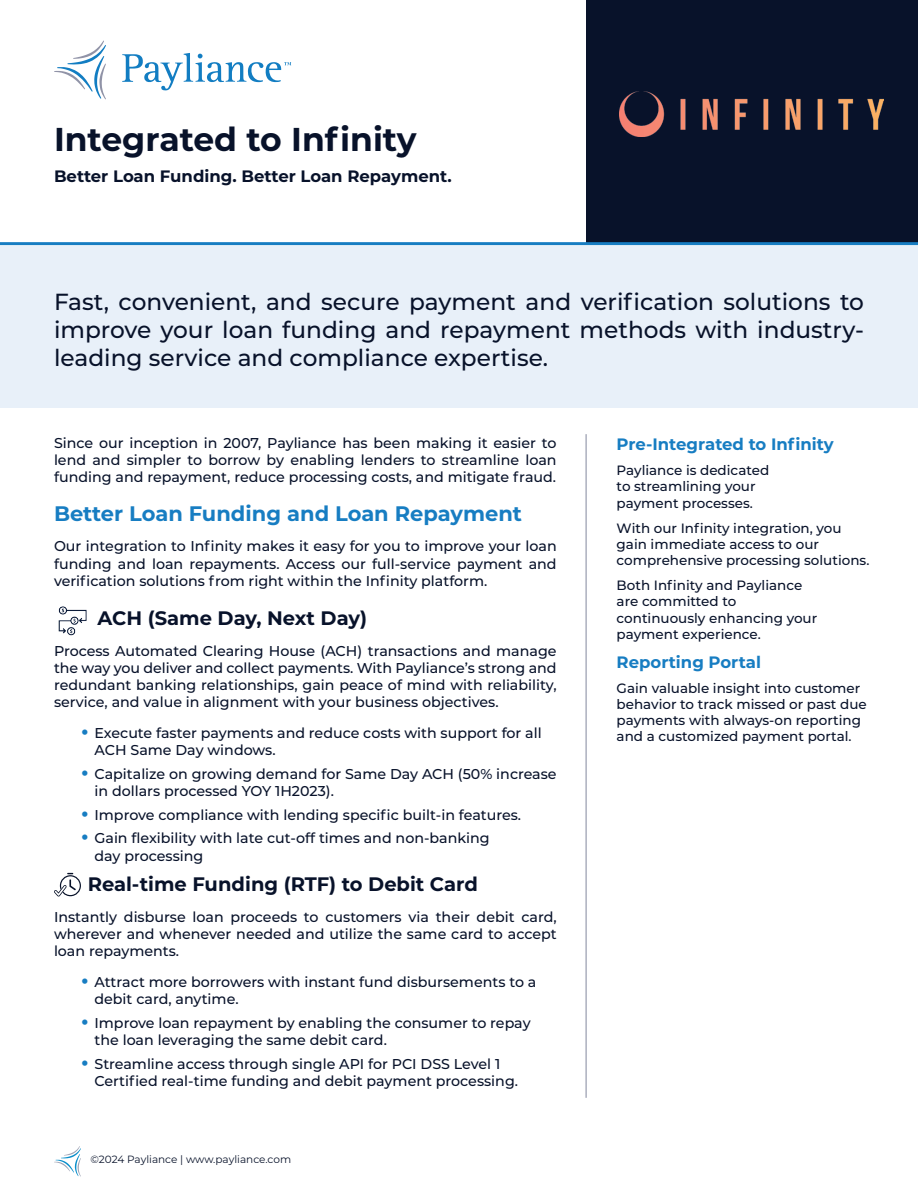
<style>
.page{position:relative;width:918px;height:1188px;background:#fff}
.page>*{position:absolute;margin:0;border:0;box-sizing:border-box;transform-origin:0 0}
.t1{font:700 33px "Montserrat";color:#08122a}
.t2{font:500 23.25px/27.9px "Montserrat";color:#08122a;text-align:justify}
.t3{font:700 21px "Montserrat";color:#177dc2}
.t4{font:700 19.5px "Montserrat";color:#08122a}
.t5{font:700 16.5px "Montserrat";color:#177dc2}
.t6{font:700 16.5px "Montserrat";color:#08122a}
.t7{font:500 14.25px/17.1px "Montserrat";color:#08122a}
.t8{font:500 13.5px/16.2px "Montserrat";color:#08122a}
.t9{font:10.5px "Montserrat";color:#08122a}
.s1{font-weight:700;font-size:21px;color:#177dc2}
</style>
<div class="page">
<div style="left:587px;top:0;width:331px;height:242px;background:#08122a"></div>
<img style="left:620px;top:92px;width:264px;height:45px">
<div style="left:0;top:246px;width:918px;height:162px;background:#e8f0f9"></div>
<img style="left:58px;top:606px;width:29px;height:30px">
<div style="left:60px;top:875px;width:21px;height:21px;border:1px solid #081229;border-radius:50%"></div>
<svg style="left:54px;top:873px;width:22px;height:24px"></svg>
<svg style="left:54px;top:41px;width:52px;height:58px"></svg>
<svg style="left:122px;top:53px;width:169px;height:38px"></svg>
<svg style="left:54px;top:1146px;width:27px;height:31px"></svg>
<hr style="left:0;top:242px;width:918px;height:3px;background:#177dc2">
<hr style="left:586px;top:434px;width:1px;height:664px;background:#9094a8">
<h1 class="t1" style="left:54px;top:115px;width:364px">Integrated to Infinity</h1>
<p class="t6" style="left:54px;top:164px;width:399px">Better Loan Funding. Better Loan Repayment.</p>
<h2 class="t2" style="left:54px;top:287px;width:812px">Fast, convenient, and secure payment and verification solutions to improve your loan funding and repayment methods with industry&shy;leading service and compliance expertise.</h2>
<p class="t7" style="left:54px;top:434px;width:504px;text-align:justify">Since our inception in 2007, Payliance has been making it easier to lend and simpler to borrow by enabling lenders to streamline loan funding and repayment, reduce processing costs, and mitigate fraud.</p>
<h3 class="t3" style="left:54px;top:498px;width:470px">Better Loan Funding and Loan Repayment</h3>
<p class="t7" style="left:54px;top:537px;width:504px;text-align:justify">Our integration to Infinity makes it easy for you to improve your loan funding and loan repayments. Access our full-service payment and verification solutions from right within the Infinity platform.</p>
<h3 class="t4" style="left:97px;top:604px;width:271px">ACH (Same Day, Next Day)</h3>
<p class="t7" style="left:54px;top:642px;width:504px;text-align:justify">Process Automated Clearing House (ACH) transactions and manage the way you deliver and collect payments. With Payliance’s strong and redundant banking relationships, gain peace of mind with reliability, service, and value in alignment with your business objectives.</p>
<p class="t7" style="left:94px;top:724px;width:449px;text-indent:-14px"><span class="s1">•</span> Execute faster payments and reduce costs with support for all<br>ACH Same Day windows.</p>
<p class="t7" style="left:94px;top:764px;width:464px;text-indent:-14px"><span class="s1">•</span> Capitalize on growing demand for Same Day ACH (50% increase in dollars processed YOY 1H2023).</p>
<p class="t7" style="left:81px;top:805px;width:442px"><span class="s1">•</span> Improve compliance with lending specific built-in features.</p>
<p class="t7" style="left:94px;top:829px;width:397px;text-indent:-14px"><span class="s1">•</span> Gain flexibility with late cut-off times and non-banking day processing</p>
<h3 class="t4" style="left:88px;top:870px;width:392px">Real-time Funding (RTF) to Debit Card</h3>
<p class="t7" style="left:54px;top:908px;width:504px;text-align:justify">Instantly disburse loan proceeds to customers via their debit card, wherever and whenever needed and utilize the same card to accept loan repayments.</p>
<p class="t7" style="left:94px;top:973px;width:443px;text-indent:-14px"><span class="s1">•</span> Attract more borrowers with instant fund disbursements to a debit card, anytime.</p>
<p class="t7" style="left:94px;top:1014px;width:438px;text-indent:-14px"><span class="s1">•</span> Improve loan repayment by enabling the consumer to repay the loan leveraging the same debit card.</p>
<p class="t7" style="left:94px;top:1055px;width:425px;text-indent:-14px"><span class="s1">•</span> Streamline access through single API for PCI DSS Level 1<br>Certified real-time funding and debit payment processing.</p>
<p class="t9" style="left:91px;top:1152px;width:202px">©2024 Payliance | www.payliance.com</p>
<p class="t5" style="left:617px;top:432px;width:219px">Pre-Integrated to Infinity</p>
<p class="t8" style="left:617px;top:462px;width:154px">Payliance is dedicated to streamlining your payment processes.</p>
<p class="t8" style="left:617px;top:519px;width:254px">With our Infinity integration, you gain immediate access to our comprehensive processing solutions.</p>
<p class="t8" style="left:617px;top:577px;width:202px">Both Infinity and Payliance are committed to continuously enhancing your payment experience.</p>
<p class="t5" style="left:617px;top:650px;width:146px">Reporting Portal</p>
<p class="t8" style="left:617px;top:679px;width:252px">Gain valuable insight into customer behavior to track missed or past due payments with always-on reporting and a customized payment portal.</p>
</div>
